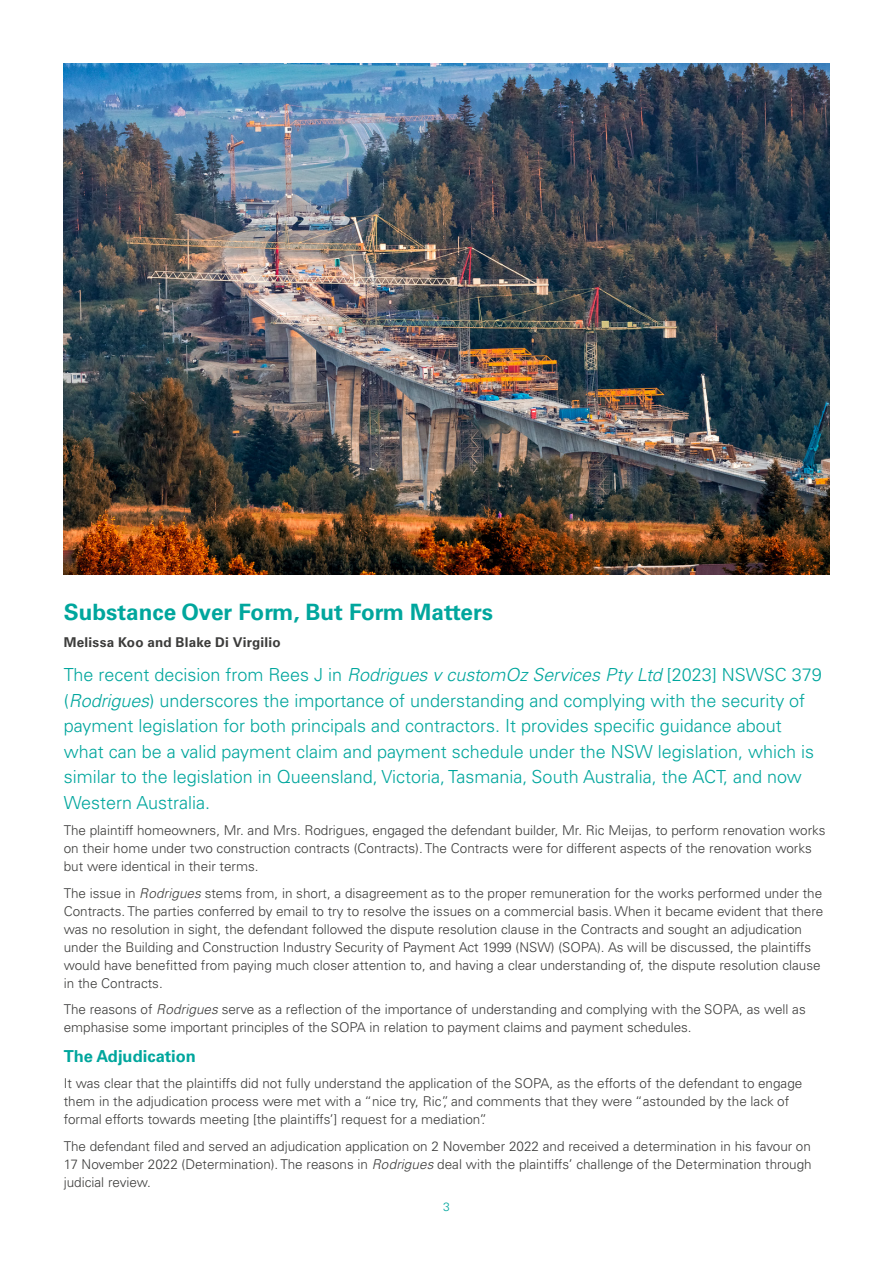
<style>
.page{position:relative;width:893px;height:1263px;background:#fff}
.page>*{position:absolute;margin:0;border:0;box-sizing:border-box;transform-origin:0 0}
.t1{font:700 22.5px "Univers LTCYR 65";color:#00a69d}
.t2{font:300 18px/25.5px "Univers LTCYR 45";color:#00a69d}
.t3{font:700 16.5px "Univers LTCYR 65";color:#00a69d}
.t4{font:300 13.5px/18px "Univers LTCYR 45";color:#3c3c3b}
.t5{font:700 13.5px "Univers LTCYR 65";letter-spacing:.015em;color:#3c3c3b}
.t6{font:300 12px "Univers LTCYR 45";color:#00a69d}
.s1{font-style:italic}
</style>
<div class="page">
<img style="left:64px;top:64px;width:765px;height:510px">
<h1 class="t1" style="left:64px;top:596px;width:431px">Substance Over Form, But Form Matters</h1>
<p class="t5" style="left:64px;top:632px;width:219px">Melissa Koo and Blake Di Virgilio</p>
<p class="t2" style="left:64px;top:661px;width:759px">The recent decision from Rees J in <span class="s1">Rodrigues v customOz Services Pty Ltd</span> [2023] NSWSC 379 (<span class="s1">Rodrigues</span>) underscores the importance of understanding and complying with the security of payment legislation for both principals and contractors. It provides specific guidance about what can be a valid payment claim and payment schedule under the NSW legislation, which is similar to the legislation in Queensland, Victoria, Tasmania, South Australia, the ACT, and now Western Australia.</p>
<p class="t4" style="left:64px;top:821px;width:763px">The plaintiff homeowners, Mr. and Mrs. Rodrigues, engaged the defendant builder, Mr. Ric Meijas, to perform renovation works on their home under two construction contracts (Contracts). The Contracts were for different aspects of the renovation works but were identical in their terms.</p>
<p class="t4" style="left:64px;top:883px;width:761px">The issue in <span class="s1">Rodrigues</span> stems from, in short, a disagreement as to the proper remuneration for the works performed under the Contracts. The parties conferred by email to try to resolve the issues on a commercial basis. When it became evident that there was no resolution in sight, the defendant followed the dispute resolution clause in the Contracts and sought an adjudication under the Building and Construction Industry Security of Payment Act 1999 (NSW) (SOPA). As will be discussed, the plaintiffs would have benefitted from paying much closer attention to, and having a clear understanding of, the dispute resolution clause in the Contracts.</p>
<p class="t4" style="left:64px;top:1000px;width:743px">The reasons of <span class="s1">Rodrigues</span> serve as a reflection of the importance of understanding and complying with the SOPA, as well as emphasise some important principles of the SOPA in relation to payment claims and payment schedules.</p>
<p class="t3" style="left:64px;top:1044px;width:134px">The Adjudication</p>
<p class="t4" style="left:64px;top:1074px;width:740px">It was clear that the plaintiffs did not fully understand the application of the SOPA, as the efforts of the defendant to engage them in the adjudication process were met with a “nice try, Ric”, and comments that they were “astounded by the lack of formal efforts towards meeting [the plaintiffs’] request for a mediation”.</p>
<p class="t4" style="left:64px;top:1136px;width:749px;text-align:justify">The defendant filed and served an adjudication application on 2 November 2022 and received a determination in his favour on 17 November 2022 (Determination). The reasons in <span class="s1">Rodrigues</span> deal with the plaintiffs’ challenge of the Determination through judicial review.</p>
<p class="t6" style="left:443px;top:1199px;width:8px">3</p>
</div>
